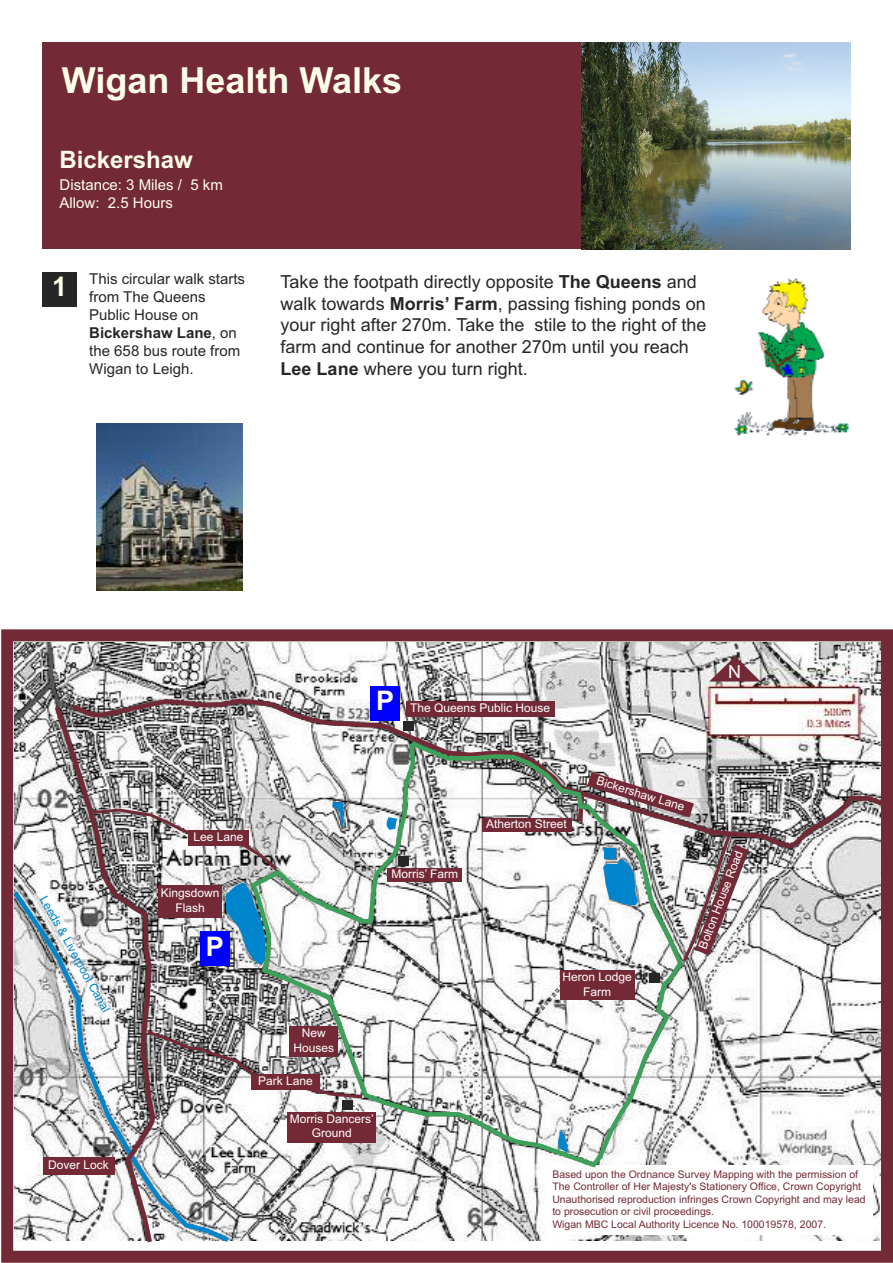
<style>
.page{position:relative;width:893px;height:1263px;background:#fff}
.page>*{position:absolute;margin:0;border:0;box-sizing:border-box;transform-origin:0 0}
.t1{font:700 36px "Arial";color:#fffeea}
.t2{font:700 27px "Arial";color:#fff}
.t3{font:700 27px "Arial";color:#fffeea}
.t4{font:700 24px "Arial";color:#fffeea}
.t5{font:18px/21.6px "Arial";color:#272627}
.t6{font:18px "Arial";color:#fff}
.t7{font:15px/18px "Arial";color:#272627}
.t8{font:15px/18px "Arial";color:#fffeea}
.t9{font:12px/14.4px "Arial";color:#fff;text-align:center}
.t10{font:12px "Arial";color:#0085cc}
.t11{font:10.5px/12.6px "Arial";color:#742936}
.s1{font-weight:700}
</style>
<div class="page">
<div style="left:43px;top:43px;width:807px;height:206px;background:#742936"></div>
<img style="left:734px;top:278px;width:115px;height:158px">
<div style="left:43px;top:272px;width:34px;height:34px;background:#272627"></div>
<img style="left:581px;top:43px;width:269px;height:206px">
<img style="left:96px;top:424px;width:147px;height:167px">
<img style="left:15px;top:642px;width:865px;height:599px">
<div style="left:1px;top:629px;width:892px;height:634px;border:12px solid #742936"></div>
<svg style="left:709px;top:656px;width:51px;height:25px"></svg>
<div style="left:548px;top:1165px;width:324px;height:70px;background:#fff"></div>
<svg style="left:67px;top:696px;width:823px;height:155px"></svg>
<div style="left:370px;top:686px;width:30px;height:34px;background:#00f"></div>
<div style="left:404px;top:721px;width:10px;height:10px;background:#272627"></div>
<svg style="left:9px;top:886px;width:225px;height:360px"></svg>
<svg style="left:51px;top:701px;width:107px;height:545px"></svg>
<svg style="left:225px;top:882px;width:23px;height:85px;background:#528fc7"></svg>
<div style="left:406px;top:701px;width:149px;height:15px;background:#742936"></div>
<div style="left:158px;top:885px;width:64px;height:33px;background:#742936"></div>
<div style="left:43px;top:1157px;width:71px;height:17px;background:#742936"></div>
<svg style="left:89px;top:807px;width:159px;height:66px"></svg>
<div style="left:188px;top:830px;width:61px;height:15px;background:#742936"></div>
<svg style="left:144px;top:1028px;width:104px;height:71px;background:#908a8b"></svg>
<img style="left:33px;top:888px;width:83px;height:133px">
<svg style="left:685px;top:832px;width:64px;height:132px"></svg>
<svg style="left:685px;top:772px;width:9px;height:54px"></svg>
<svg style="left:248px;top:737px;width:437px;height:434px"></svg>
<svg style="left:558px;top:1130px;width:9px;height:22px"></svg>
<svg style="left:603px;top:860px;width:35px;height:45px;background:#3897ca"></svg>
<div style="left:604px;top:848px;width:11px;height:11px;background:#0085cc"></div>
<svg style="left:387px;top:817px;width:10px;height:13px"></svg>
<svg style="left:332px;top:802px;width:12px;height:26px"></svg>
<h1 class="t1" style="left:62px;top:60px;width:342px">Wigan Health Walks</h1>
<h3 class="t4" style="left:60px;top:145px;width:135px">Bickershaw</h3>
<h3 class="t8" style="left:60px;top:176px;width:165px">Distance: 3 Miles / 5 km<br>Allow: 2.5 Hours</h3>
<h2 class="t3" style="left:52px;top:271px;width:17px">1</h2>
<h3 class="t7" style="left:89px;top:269px;width:157px">This circular walk starts from The Queens<br>Public House on<br><span class="s1">Bickershaw Lane</span>, on the 658 bus route from<br>Wigan to Leigh.</h3>
<p class="t5" style="left:281px;top:271px;width:427px">Take the footpath directly opposite <span class="s1">The Queens</span> and walk towards <span class="s1">Morris’ Farm</span>, passing fishing ponds on your right after 270m. Take the stile to the right of the farm and continue for another 270m until you reach <span class="s1">Lee Lane</span> where you turn right.</p>
<p class="t10" style="left:50px;top:893px;width:132px;rotate:61deg">Leeds &amp; Liverpool Canal</p>
<p class="t9" style="left:48px;top:1158px;width:62px">Dover Lock</p>
<h2 class="t2" style="left:376px;top:685px;width:20px">P</h2>
<p class="t9" style="left:410px;top:700px;width:142px">The Queens Public House</p>
<h3 class="t6" style="left:728px;top:661px;width:14px">N</h3>
<p class="t9" style="left:194px;top:829px;width:52px">Lee Lane</p>
<p class="t9" style="left:161px;top:886px;width:60px">Kingsdown<br>Flash</p>
<h2 class="t2" style="left:206px;top:931px;width:20px">P</h2>
<p class="t9" style="left:391px;top:867px;width:68px">Morris’ Farm</p>
<p class="t9" style="left:294px;top:1026px;width:42px">New<br>Houses</p>
<p class="t9" style="left:258px;top:1073px;width:56px">Park Lane</p>
<p class="t9" style="left:290px;top:1112px;width:85px">Morris Dancers’<br>Ground</p>
<p class="t9" style="left:486px;top:817px;width:82px">Atherton Street</p>
<p class="t9" style="left:599px;top:773px;width:93px;rotate:17deg">Bickershaw Lane</p>
<p class="t9" style="left:562px;top:970px;width:71px">Heron Lodge<br>Farm</p>
<p class="t9" style="left:695px;top:945px;width:106px;rotate:-69deg">Bolton House Road</p>
<p class="t11" style="left:552px;top:1167px;width:315px">Based upon the Ordnance Survey Mapping with the permission of The Controller of Her Majesty's Stationery Office, Crown Copyright Unauthorised reproduction infringes Crown Copyright and may lead to prosecution or civil proceedings.<br>Wigan MBC Local Authority Licence No. 100019578, 2007.</p>
</div>
